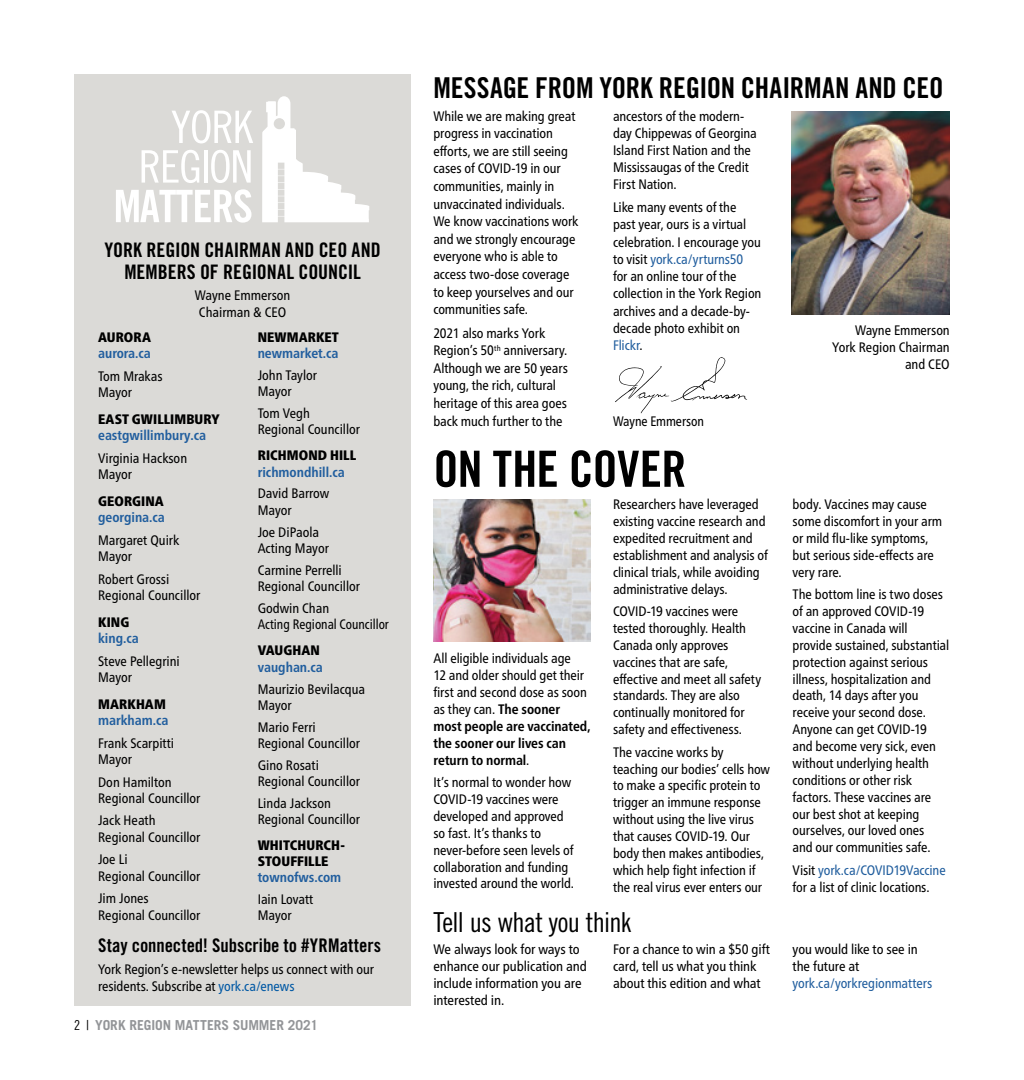
<style>
.page{position:relative;width:1024px;height:1080px;background:#fff}
.page>*{position:absolute;margin:0;border:0;box-sizing:border-box;transform-origin:0 0}
.t1{font:50px "Trade Gothic LT Pro Bd Cn 20";letter-spacing:-.01em;color:#000}
.t2{font:28.75px "Trade Gothic LT Pro Bd Cn 20";letter-spacing:-.005em;color:#000}
.t3{font:27.5px "Trade Gothic LT Pro Cn 18";letter-spacing:-.03em;color:#000}
.t4{font:20px/22.5px "Trade Gothic LT Pro Bd Cn 20";color:#000;text-align:center}
.t5{font:18.75px "Trade Gothic LT Pro Bd Cn 20";letter-spacing:.005em;color:#000}
.council{font:condensed 13.75px/16.9px "Frutiger Neue LT Pro";letter-spacing:-.005em;color:#000}
.municipality_url{font:700 condensed 13.75px "Frutiger Neue LT Pro";color:#215e9e}
.municipality{font:900 condensed 13.75px/15.1px "Frutiger Neue LT Pro";letter-spacing:.005em;color:#000}
.t6{font:700 13.75px "Trade Gothic LT Pro";letter-spacing:-.005em;color:#939598}
.council-2{font:condensed 13.75px "Frutiger Neue LT Pro";letter-spacing:-.005em;color:#000;scale:.96 1}
.s1{color:#0058a4}
.s2{font-family:"Trade Gothic LT Pro Cn 18";font-weight:400;color:#000}
.s3{color:#215e9e}
.s4{font-weight:700}
</style>
<div class="page">
<svg style="left:615px;top:357px;width:132px;height:56px"></svg>
<img style="left:792px;top:111px;width:157px;height:204px">
<img style="left:433px;top:500px;width:157px;height:142px">
<div style="left:74px;top:74px;width:337px;height:932px;background:#dbdad7"></div>
<svg style="left:172px;top:110px;width:81px;height:33px"></svg>
<svg style="left:142px;top:150px;width:57px;height:33px"></svg>
<hr style="left:204px;top:150px;width:3px;height:33px;background:#fff">
<svg style="left:211px;top:150px;width:40px;height:33px"></svg>
<svg style="left:116px;top:189px;width:135px;height:34px"></svg>
<svg style="left:262px;top:96px;width:107px;height:126px"></svg>
<p class="t4" style="left:104px;top:238px;width:278px">YORK REGION CHAIRMAN AND CEO AND<br>MEMBERS OF REGIONAL COUNCIL</p>
<p class="council" style="left:195px;top:287px;width:97px;line-height:16.2px">Wayne Emmerson<br>Chairman &amp; CEO</p>
<p class="municipality" style="left:98px;top:329px;width:54px">AURORA</p>
<p class="municipality_url" style="left:98px;top:345px;width:54px">aurora.ca</p>
<p class="council" style="left:98px;top:367px;width:66px">Tom Mrakas<br>Mayor</p>
<p class="municipality" style="left:98px;top:411px;width:123px">EAST GWILLIMBURY</p>
<p class="municipality_url" style="left:98px;top:428px;width:110px">eastgwillimbury.ca</p>
<p class="council" style="left:98px;top:449px;width:90px">Virginia Hackson<br>Mayor</p>
<p class="municipality" style="left:98px;top:493px;width:67px">GEORGINA</p>
<p class="municipality_url" style="left:98px;top:510px;width:68px">georgina.ca</p>
<p class="council" style="left:98px;top:531px;width:83px">Margaret Quirk<br>Mayor</p>
<p class="council" style="left:98px;top:570px;width:104px">Robert Grossi<br>Regional Councillor</p>
<p class="municipality" style="left:98px;top:614px;width:33px">KING</p>
<p class="municipality_url" style="left:98px;top:631px;width:42px">king.ca</p>
<p class="council" style="left:98px;top:652px;width:83px">Steve Pellegrini<br>Mayor</p>
<p class="municipality" style="left:98px;top:696px;width:69px">MARKHAM</p>
<p class="municipality_url" style="left:98px;top:713px;width:72px">markham.ca</p>
<p class="council" style="left:98px;top:734px;width:77px">Frank Scarpitti<br>Mayor</p>
<p class="council" style="left:98px;top:773px;width:104px">Don Hamilton<br>Regional Councillor</p>
<p class="council" style="left:98px;top:812px;width:104px">Jack Heath<br>Regional Councillor</p>
<p class="council" style="left:98px;top:851px;width:104px">Joe Li<br>Regional Councillor</p>
<p class="council" style="left:98px;top:890px;width:104px">Jim Jones<br>Regional Councillor</p>
<p class="municipality" style="left:258px;top:329px;width:83px">NEWMARKET</p>
<p class="municipality_url" style="left:258px;top:345px;width:82px">newmarket.ca</p>
<p class="council" style="left:258px;top:367px;width:61px;line-height:16.4px">John Taylor<br>Mayor</p>
<p class="council" style="left:258px;top:405px;width:104px;line-height:16.4px">Tom Vegh<br>Regional Councillor</p>
<p class="municipality" style="left:258px;top:448px;width:100px">RICHMOND HILL</p>
<p class="municipality_url" style="left:258px;top:464px;width:89px">richmondhill.ca</p>
<p class="council" style="left:258px;top:485px;width:73px;line-height:16.4px">David Barrow<br>Mayor</p>
<p class="council" style="left:258px;top:524px;width:73px;line-height:16.4px">Joe DiPaola<br>Acting Mayor</p>
<p class="council" style="left:258px;top:562px;width:104px;line-height:16.4px">Carmine Perrelli<br>Regional Councillor</p>
<p class="council" style="left:258px;top:600px;width:133px;line-height:16.4px">Godwin Chan<br>Acting Regional Councillor</p>
<p class="municipality" style="left:258px;top:643px;width:64px">VAUGHAN</p>
<p class="municipality_url" style="left:258px;top:659px;width:67px">vaughan.ca</p>
<p class="council" style="left:258px;top:681px;width:109px;line-height:16.4px">Maurizio Bevilacqua<br>Mayor</p>
<p class="council" style="left:258px;top:719px;width:104px;line-height:16.4px">Mario Ferri<br>Regional Councillor</p>
<p class="council" style="left:258px;top:757px;width:104px;line-height:16.4px">Gino Rosati<br>Regional Councillor</p>
<p class="council" style="left:258px;top:795px;width:104px;line-height:16.4px">Linda Jackson<br>Regional Councillor</p>
<p class="municipality" style="left:258px;top:838px;width:89px">WHITCHURCH-<br>STOUFFILLE</p>
<p class="municipality_url" style="left:258px;top:869px;width:85px">townofws.com</p>
<p class="council" style="left:258px;top:891px;width:57px;line-height:16.4px">Iain Lovatt<br>Mayor</p>
<p class="t5" style="left:98px;top:934px;width:284px">Stay connected! Subscribe to #YRMatters</p>
<p class="council" style="left:98px;top:961px;width:277px">York Region’s e-newsletter helps us connect with our residents. Subscribe at <span class="s1">york.ca/enews</span></p>
<p class="t6" style="left:74px;top:1016px;width:245px"><span class="s2">2 |</span> YORK REGION MATTERS SUMMER 2021</p>
<h1 class="t2" style="left:433px;top:70px;width:511px">MESSAGE FROM YORK REGION CHAIRMAN AND CEO</h1>
<p class="council" style="left:433px;top:107px;width:146px;line-height:17.6px">While we are making great progress in vaccination efforts, we are still seeing cases of COVID-19 in our communities, mainly in unvaccinated individuals.<br>We know vaccinations work and we strongly encourage everyone who is able to access two-dose coverage to keep yourselves and our communities safe.</p>
<p class="council" style="left:433px;top:324px;width:136px;line-height:17.6px">2021 also marks York<br>Region’s 50<sup>th</sup> anniversary.<br>Although we are 50 years young, the rich, cultural heritage of this area goes back much further to the</p>
<p class="council" style="left:613px;top:107px;width:145px;line-height:17.2px">ancestors of the modern&shy;day Chippewas of Georgina<br>Island First Nation and the<br>Mississaugas of the Credit<br>First Nation.</p>
<p class="council" style="left:613px;top:199px;width:150px;line-height:17.2px">Like many events of the past year, ours is a virtual celebration. I encourage you to visit <span class="s3">york.ca/yrturns50<br></span>for an online tour of the collection in the York Region archives and a decade-by&shy;decade photo exhibit on<br><span class="s3">Flickr</span>.</p>
<p class="council" style="left:832px;top:322px;width:119px;text-align:right">Wayne Emmerson<br>York Region Chairman and CEO</p>
<p class="council-2" style="left:613px;top:413px;width:96px">Wayne Emmerson</p>
<h1 class="t1" style="left:433px;top:439px;width:254px">ON THE COVER</h1>
<p class="council" style="left:433px;top:650px;width:159px">All eligible individuals age<br>12 and older should get their first and second dose as soon as they can. <span class="s4">The sooner most people are vaccinated, the sooner our lives can return to normal</span>.</p>
<p class="council" style="left:433px;top:774px;width:142px">It’s normal to wonder how<br>COVID-19 vaccines were developed and approved so fast. It’s thanks to never-before seen levels of collaboration and funding invested around the world.</p>
<p class="council" style="left:613px;top:496px;width:156px">Researchers have leveraged existing vaccine research and expedited recruitment and establishment and analysis of clinical trials, while avoiding administrative delays.</p>
<p class="council" style="left:613px;top:603px;width:150px">COVID-19 vaccines were tested thoroughly. Health<br>Canada only approves vaccines that are safe, effective and meet all safety standards. They are also continually monitored for safety and effectiveness.</p>
<p class="council" style="left:613px;top:743px;width:159px">The vaccine works by teaching our bodies’ cells how to make a specific protein to trigger an immune response without using the live virus that causes COVID-19. Our body then makes antibodies, which help fight infection if the real virus ever enters our</p>
<p class="council" style="left:792px;top:496px;width:151px">body. Vaccines may cause some discomfort in your arm or mild flu-like symptoms, but serious side-effects are very rare.</p>
<p class="council" style="left:792px;top:586px;width:158px">The bottom line is two doses of an approved COVID-19 vaccine in Canada will provide sustained, substantial protection against serious illness, hospitalization and death, 14 days after you receive your second dose.<br>Anyone can get COVID-19 and become very sick, even without underlying health conditions or other risk factors. These vaccines are our best shot at keeping ourselves, our loved ones<br>and our communities safe.</p>
<p class="council" style="left:792px;top:862px;width:155px">Visit <span class="s3">york.ca/COVID19Vaccine </span>for a list of clinic locations.</p>
<p class="t3" style="left:433px;top:906px;width:199px">Tell us what you think</p>
<p class="council" style="left:433px;top:941px;width:155px">We always look for ways to enhance our publication and include information you are interested in.</p>
<p class="council" style="left:613px;top:941px;width:159px">For a chance to win a $50 gift card, tell us what you think about this edition and what</p>
<p class="council" style="left:792px;top:941px;width:141px">you would like to see in the future at <span class="s3">york.ca/yorkregionmatters</span></p>
</div>
